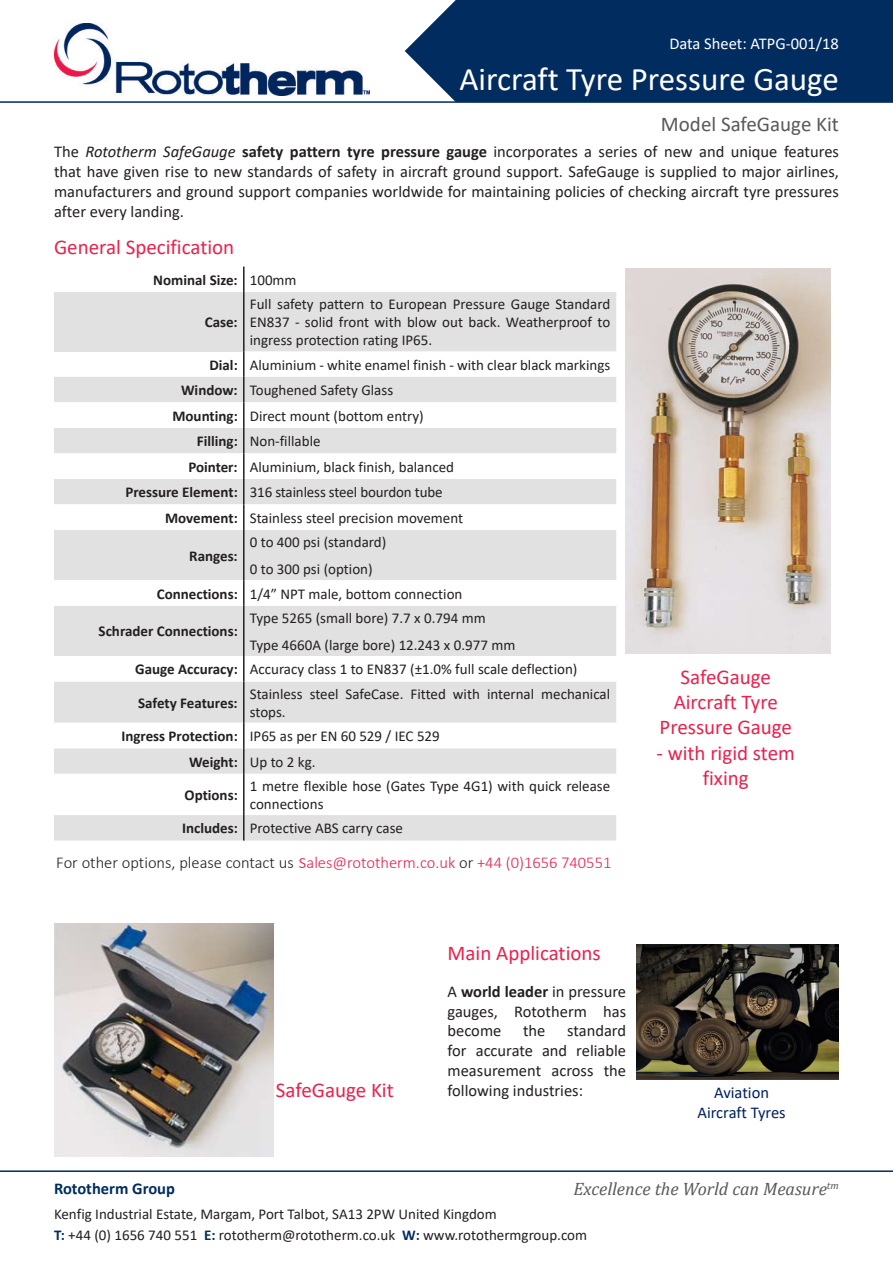
<style>
.page{position:relative;width:893px;height:1263px;background:#fff}
.page>*{position:absolute;margin:0;border:0;box-sizing:border-box;transform-origin:0 0}
.t1{font:33px "Calibri";color:#fff}
.Heading_2{font:21px/25.2px "Calibri";color:#e9214d;text-align:center}
.Roto_subtitle{font:21px "Calibri";color:#595959}
.Footer_Excellence{font:italic 18px "Cambria";color:#595959}
.t2{font:16.5px/19.8px "Calibri";color:#231f20;text-align:justify}
.Heading_2-2{font:300 16.5px "Calibri";color:#e9214d}
.Roto_Title_series_no{font:16.5px "Calibri";color:#fff}
.t3{font:16.5px/19.8px "Calibri";color:#002060;text-align:center}
.Footer_Text{font:700 16.5px "Calibri";color:#002c5f}
.Footer_Text-2{font:15px/18px "Calibri";color:#231f20}
.t4{font:700 15px "Calibri";color:#231f20}
.s1{font-style:italic}
.s2{font-weight:700}
.s3{color:#231f20}
.s4{font-size:21px}
.s5{font-weight:700;color:#002c5f}
</style>
<div class="page">
<hr style="left:0;top:101px;width:893px;height:2px;background:#002c5f">
<div style="left:405px;top:0;width:488px;height:102px;background:#002c5f"></div>
<img style="left:54px;top:24px;width:315px;height:71px">
<svg style="left:54px;top:292px;width:562px;height:548px;fill:#e1e1e1"></svg>
<svg style="left:54px;top:402px;width:562px;height:413px;fill:#e1e1e1"></svg>
<hr style="left:243px;top:267px;width:2px;height:25px;background:#231f20">
<hr style="left:243px;top:292px;width:2px;height:59px;background:#231f20">
<hr style="left:243px;top:351px;width:2px;height:26px;background:#231f20">
<hr style="left:243px;top:377px;width:2px;height:25px;background:#231f20">
<hr style="left:243px;top:402px;width:2px;height:26px;background:#231f20">
<hr style="left:243px;top:428px;width:2px;height:25px;background:#231f20">
<hr style="left:243px;top:453px;width:2px;height:26px;background:#231f20">
<hr style="left:243px;top:479px;width:2px;height:25px;background:#231f20">
<hr style="left:243px;top:504px;width:2px;height:26px;background:#231f20">
<hr style="left:243px;top:530px;width:2px;height:50px;background:#231f20">
<hr style="left:243px;top:580px;width:2px;height:26px;background:#231f20">
<hr style="left:243px;top:606px;width:2px;height:50px;background:#231f20">
<hr style="left:243px;top:656px;width:2px;height:25px;background:#231f20">
<hr style="left:243px;top:681px;width:2px;height:42px;background:#231f20">
<hr style="left:243px;top:723px;width:2px;height:25px;background:#231f20">
<hr style="left:243px;top:748px;width:2px;height:26px;background:#231f20">
<hr style="left:243px;top:774px;width:2px;height:41px;background:#231f20">
<hr style="left:243px;top:815px;width:2px;height:25px;background:#231f20">
<img style="left:636px;top:945px;width:203px;height:135px">
<hr style="left:0;top:1170px;width:893px;height:2px;background:#002c5f">
<img style="left:625px;top:268px;width:205px;height:386px">
<img style="left:54px;top:924px;width:220px;height:232px">
<p class="Roto_Title_series_no" style="left:669px;top:32px;width:171px">Data Sheet: ATPG-001/18</p>
<p class="t1" style="left:459px;top:56px;width:381px">Aircraft Tyre Pressure Gauge</p>
<p class="Roto_subtitle" style="left:661px;top:109px;width:180px">Model SafeGauge Kit</p>
<p class="t2" style="left:54px;top:142px;width:786px">The <span class="s1">Rototherm SafeGauge</span> <span class="s2">safety pattern tyre pressure gauge</span> incorporates a series of new and unique features that have given rise to new standards of safety in aircraft ground support. SafeGauge is supplied to major airlines, manufacturers and ground support companies worldwide for maintaining policies of checking aircraft tyre pressures after every landing.</p>
<p class="Heading_2" style="left:54px;top:234px;width:182px">General Specification</p>
<p class="t4" style="left:153px;top:269px;width:86px">Nominal Size:</p>
<p class="Footer_Text-2" style="left:250px;top:271px;width:48px">100mm</p>
<p class="t4" style="left:205px;top:312px;width:35px">Case:</p>
<p class="Footer_Text-2" style="left:250px;top:295px;width:362px;text-align:justify">Full safety pattern to European Pressure Gauge Standard EN837 - solid front with blow out back. Weatherproof to ingress protection rating IP65.</p>
<p class="t4" style="left:209px;top:354px;width:30px">Dial:</p>
<p class="Footer_Text-2" style="left:250px;top:355px;width:362px">Aluminium - white enamel finish - with clear black markings</p>
<p class="t4" style="left:181px;top:380px;width:58px">Window:</p>
<p class="Footer_Text-2" style="left:250px;top:381px;width:145px">Toughened Safety Glass</p>
<p class="t4" style="left:172px;top:405px;width:67px">Mounting:</p>
<p class="Footer_Text-2" style="left:250px;top:406px;width:176px">Direct mount (bottom entry)</p>
<p class="t4" style="left:197px;top:431px;width:42px">Filling:</p>
<p class="Footer_Text-2" style="left:250px;top:432px;width:72px">Non-fillable</p>
<p class="t4" style="left:188px;top:456px;width:51px">Pointer:</p>
<p class="Footer_Text-2" style="left:250px;top:457px;width:206px">Aluminium, black finish, balanced</p>
<p class="t4" style="left:125px;top:482px;width:114px">Pressure Element:</p>
<p class="Footer_Text-2" style="left:250px;top:483px;width:194px">316 stainless steel bourdon tube</p>
<p class="t4" style="left:165px;top:507px;width:74px">Movement:</p>
<p class="Footer_Text-2" style="left:250px;top:508px;width:215px">Stainless steel precision movement</p>
<p class="t4" style="left:189px;top:545px;width:50px">Ranges:</p>
<p class="Footer_Text-2" style="left:250px;top:533px;width:138px">0 to 400 psi (standard)</p>
<p class="Footer_Text-2" style="left:250px;top:560px;width:124px">0 to 300 psi (option)</p>
<p class="t4" style="left:157px;top:583px;width:83px">Connections:</p>
<p class="Footer_Text-2" style="left:250px;top:584px;width:214px">1/4” NPT male, bottom connection</p>
<p class="t4" style="left:99px;top:621px;width:141px">Schrader Connections:</p>
<p class="Footer_Text-2" style="left:250px;top:609px;width:237px">Type 5265 (small bore) 7.7 x 0.794 mm</p>
<p class="Footer_Text-2" style="left:250px;top:636px;width:267px">Type 4660A (large bore) 12.243 x 0.977 mm</p>
<p class="t4" style="left:135px;top:659px;width:104px">Gauge Accuracy:</p>
<p class="Footer_Text-2" style="left:250px;top:660px;width:329px">Accuracy class 1 to EN837 (±1.0% full scale deflection)</p>
<p class="t4" style="left:138px;top:692px;width:101px">Safety Features:</p>
<p class="Footer_Text-2" style="left:250px;top:684px;width:362px">Stainless steel SafeCase. Fitted with internal mechanical stops.</p>
<p class="t4" style="left:121px;top:725px;width:118px">Ingress Protection:</p>
<p class="Footer_Text-2" style="left:250px;top:727px;width:192px">IP65 as per EN 60 529 / IEC 529</p>
<p class="t4" style="left:189px;top:751px;width:50px">Weight:</p>
<p class="Footer_Text-2" style="left:250px;top:752px;width:67px">Up to 2 kg.</p>
<p class="t4" style="left:185px;top:784px;width:55px">Options:</p>
<p class="Footer_Text-2" style="left:250px;top:777px;width:362px">1 metre flexible hose (Gates Type 4G1) with quick release connections</p>
<p class="t4" style="left:182px;top:818px;width:57px">Includes:</p>
<p class="Footer_Text-2" style="left:250px;top:819px;width:155px">Protective ABS carry case</p>
<p class="Heading_2-2" style="left:56px;top:852px;width:557px"><span class="s3">For other options, please contact us</span> <span class="s4">s</span>ales@rototherm.co.uk <span class="s3">or</span> +44 (0)1656 740551</p>
<p class="Heading_2" style="left:276px;top:1077px;width:119px">SafeGauge Kit</p>
<p class="Heading_2" style="left:448px;top:940px;width:155px">Main Applications</p>
<p class="t2" style="left:448px;top:981px;width:180px">A <span class="s2">world leader</span> in pressure gauges, Rototherm has become</p>
<p class="t2" style="left:523px;top:1020px;width:24px">the</p>
<p class="t2" style="left:448px;top:1020px;width:180px;text-indent:120px">standard for accurate and reliable measurement across the following industries:</p>
<p class="Heading_2" style="left:659px;top:664px;width:134px">SafeGauge<br>Aircraft Tyre<br>Pressure Gauge</p>
<p class="Heading_2" style="left:656px;top:739px;width:140px">- with rigid stem fixing</p>
<p class="t3" style="left:697px;top:1083px;width:90px">Aviation<br>Aircraft Tyres</p>
<p class="Footer_Text" style="left:54px;top:1176px;width:122px">Rototherm Group</p>
<p class="Footer_Excellence" style="left:573px;top:1176px;width:267px">Excellence the World can Measure<sup>tm</sup></p>
<p class="Footer_Text-2" style="left:54px;top:1205px;width:444px">Kenfig Industrial Estate, Margam, Port Talbot, SA13 2PW United Kingdom</p>
<p class="Footer_Text-2" style="left:54px;top:1226px;width:535px"><span class="s5">T:</span> +44 (0) 1656 740 551 <span class="s5">E:</span> rototherm@rototherm.co.uk <span class="s5">W:</span> www.rotothermgroup.com</p>
</div>
